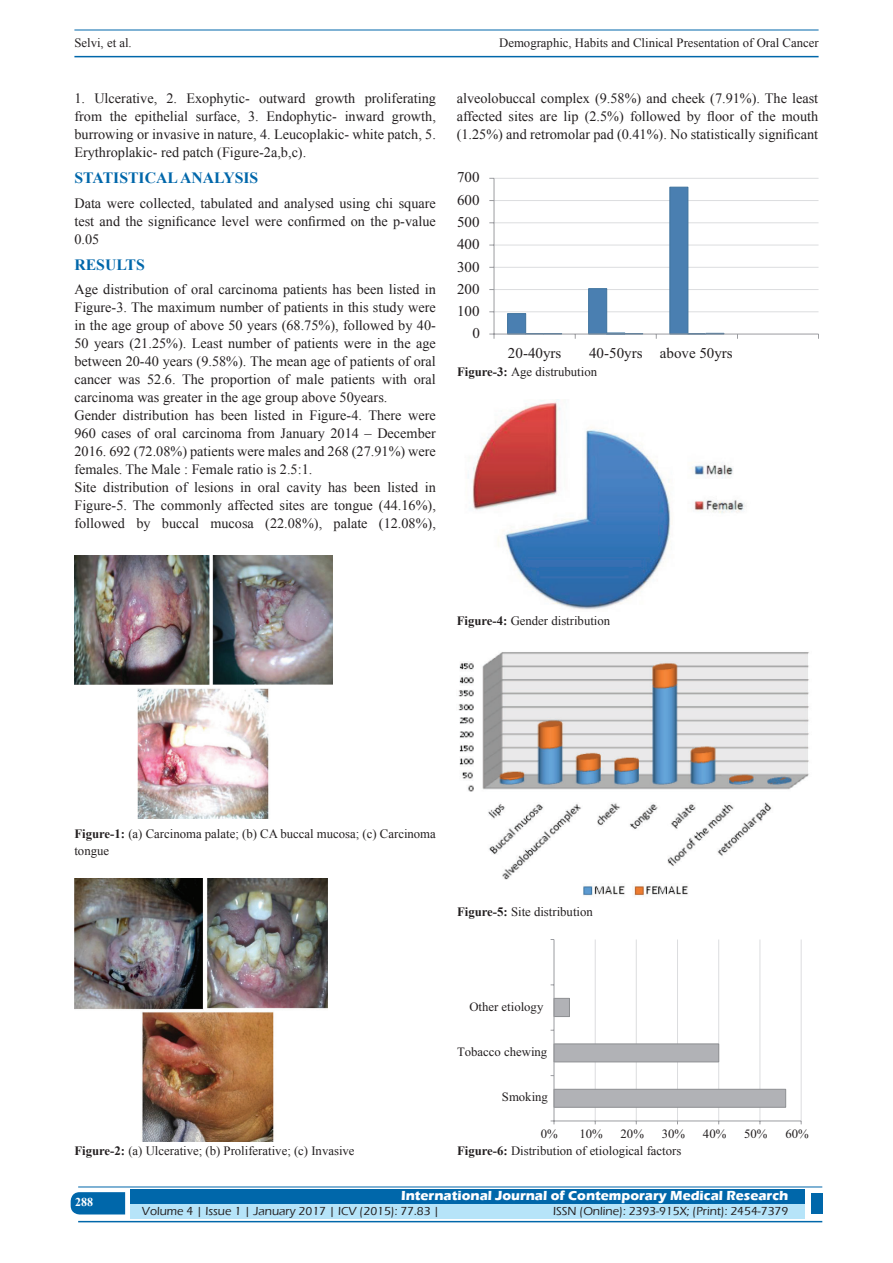
<style>
.page{position:relative;width:893px;height:1263px;background:#fff}
.page>*{position:absolute;margin:0;border:0;box-sizing:border-box;transform-origin:0 0}
.t1{font:700 15.75px "Times New Roman";color:#0067aa}
.t2{font:15px "Times New Roman";color:#231f20}
.TX_New{font:14.25px/18px "Times New Roman";color:#231f20;text-align:justify}
.t3{font:700 13.5px "Eras ITC";color:#fff}
.Legend{font:12.75px/16.5px "Times New Roman";color:#231f20}
.t4{font:500 12px "Eras ITC";color:#231f20}
.t5{font:700 12px "Times New Roman";color:#fff}
.s1{font-weight:700}
</style>
<div class="page">
<hr style="left:74px;top:30px;width:745px;height:1px;background:#0067aa">
<hr style="left:74px;top:56px;width:745px;height:1px;background:#0067aa">
<svg style="left:71px;top:1192px;width:54px;height:22px"></svg>
<div style="left:130px;top:1189px;width:674px;height:15px;background:#0067aa"></div>
<div style="left:130px;top:1204px;width:674px;height:15px;background:#b6e4f9"></div>
<hr style="left:78px;top:1186px;width:744px;height:1px;background:#0067aa">
<hr style="left:78px;top:1221px;width:744px;height:1px;background:#0067aa">
<div style="left:811px;top:1193px;width:11px;height:21px;background:#0067aa"></div>
<img style="left:74px;top:555px;width:259px;height:264px">
<img style="left:74px;top:878px;width:253px;height:264px">
<hr style="left:494px;top:311px;width:324px;height:1px;background:#dcdddf">
<hr style="left:494px;top:289px;width:324px;height:1px;background:#dcdddf">
<hr style="left:494px;top:267px;width:324px;height:1px;background:#dcdddf">
<hr style="left:494px;top:245px;width:324px;height:1px;background:#dcdddf">
<hr style="left:494px;top:222px;width:324px;height:1px;background:#dcdddf">
<hr style="left:494px;top:200px;width:324px;height:1px;background:#dcdddf">
<hr style="left:494px;top:178px;width:324px;height:1px;background:#dcdddf">
<div style="left:507px;top:313px;width:19px;height:21px;background:#4a7fb1;border:1px solid #3e729d"></div>
<div style="left:588px;top:288px;width:19px;height:46px;background:#4a7fb1;border:1px solid #3e729d"></div>
<div style="left:669px;top:187px;width:19px;height:147px;background:#4a7fb1;border:1px solid #3e729d"></div>
<svg style="left:525px;top:333px;width:37px;height:1px"></svg>
<svg style="left:606px;top:333px;width:37px;height:1px"></svg>
<svg style="left:688px;top:333px;width:36px;height:1px"></svg>
<hr style="left:494px;top:178px;width:1px;height:156px;background:#9b9ca0">
<hr style="left:494px;top:334px;width:324px;height:1px;background:#9b9ca0">
<svg style="left:489px;top:334px;width:6px;height:5px"></svg>
<img style="left:468px;top:399px;width:278px;height:211px">
<img style="left:458px;top:652px;width:351px;height:244px">
<hr style="left:595px;top:939px;width:1px;height:182px;background:#dcdddf">
<hr style="left:636px;top:939px;width:1px;height:182px;background:#dcdddf">
<hr style="left:677px;top:939px;width:1px;height:182px;background:#dcdddf">
<hr style="left:718px;top:939px;width:1px;height:182px;background:#dcdddf">
<hr style="left:760px;top:939px;width:1px;height:182px;background:#dcdddf">
<hr style="left:801px;top:939px;width:1px;height:182px;background:#dcdddf">
<div style="left:554px;top:1089px;width:232px;height:19px;background:#b1b2b6;border:1px solid #8d8f92"></div>
<div style="left:554px;top:1043px;width:165px;height:19px;background:#b1b2b6;border:1px solid #8d8f92"></div>
<div style="left:554px;top:998px;width:16px;height:19px;background:#b1b2b6;border:1px solid #8d8f92"></div>
<hr style="left:554px;top:1120px;width:247px;height:1px;background:#9b9ca0">
<hr style="left:554px;top:939px;width:1px;height:182px;background:#9b9ca0">
<p class="Legend" style="left:74px;top:35px;width:59px">Selvi, et al.</p>
<p class="Legend" style="left:499px;top:35px;width:321px">Demographic, Habits and Clinical Presentation of Oral Cancer</p>
<p class="TX_New" style="left:74px;top:89px;width:363px">1. Ulcerative, 2. Exophytic- outward growth proliferating from the epithelial surface, 3. Endophytic- inward growth, burrowing or invasive in nature, 4. Leucoplakic- white patch, 5.<br>Erythroplakic- red patch (Figure-2a,b,c).</p>
<h1 class="t1" style="left:74px;top:167px;width:185px">STATISTICAL ANALYSIS</h1>
<p class="TX_New" style="left:74px;top:194px;width:363px">Data were collected, tabulated and analysed using chi square test and the significance level were confirmed on the p-value 0.05</p>
<h1 class="t1" style="left:74px;top:253px;width:72px">RESULTS</h1>
<p class="TX_New" style="left:74px;top:280px;width:363px">Age distribution of oral carcinoma patients has been listed in Figure-3. The maximum number of patients in this study were in the age group of above 50 years (68.75%), followed by 40- 50 years (21.25%). Least number of patients were in the age between 20-40 years (9.58%). The mean age of patients of oral cancer was 52.6. The proportion of male patients with oral carcinoma was greater in the age group above 50years.</p>
<p class="TX_New" style="left:74px;top:406px;width:363px">Gender distribution has been listed in Figure-4. There were 960 cases of oral carcinoma from January 2014 – December 2016. 692 (72.08%) patients were males and 268 (27.91%) were females. The Male : Female ratio is 2.5:1.</p>
<p class="TX_New" style="left:74px;top:478px;width:363px">Site distribution of lesions in oral cavity has been listed in Figure-5. The commonly affected sites are tongue (44.16%), followed by buccal mucosa (22.08%), palate (12.08%),</p>
<p class="TX_New" style="left:457px;top:89px;width:363px">alveolobuccal complex (9.58%) and cheek (7.91%). The least affected sites are lip (2.5%) followed by floor of the mouth (1.25%) and retromolar pad (0.41%). No statistically significant</p>
<p class="t2" style="left:457px;top:167px;width:24px">700</p>
<p class="t2" style="left:457px;top:190px;width:24px">600</p>
<p class="t2" style="left:457px;top:212px;width:24px">500</p>
<p class="t2" style="left:457px;top:234px;width:24px">400</p>
<p class="t2" style="left:457px;top:256px;width:24px">300</p>
<p class="t2" style="left:457px;top:279px;width:24px">200</p>
<p class="t2" style="left:457px;top:301px;width:24px">100</p>
<p class="t2" style="left:472px;top:323px;width:9px">0</p>
<p class="t2" style="left:508px;top:343px;width:55px">20-40yrs</p>
<p class="t2" style="left:589px;top:343px;width:145px">40-50yrs above 50yrs</p>
<p class="Legend" style="left:457px;top:363px;width:142px"><span class="s1">Figure-3:</span> Age distrubution</p>
<p class="Legend" style="left:457px;top:612px;width:155px"><span class="s1">Figure-4:</span> Gender distribution</p>
<p class="Legend" style="left:74px;top:826px;width:363px"><span class="s1">Figure-1:</span> (a) Carcinoma palate; (b) CA buccal mucosa; (c) Carcinoma tongue</p>
<p class="Legend" style="left:457px;top:903px;width:137px"><span class="s1">Figure-5:</span> Site distribution</p>
<p class="Legend" style="left:74px;top:1142px;width:282px"><span class="s1">Figure-2:</span> (a) Ulcerative; (b) Proliferative; (c) Invasive</p>
<p class="Legend" style="left:469px;top:998px;width:76px">Other etiology</p>
<p class="Legend" style="left:457px;top:1043px;width:92px">Tobacco chewing</p>
<p class="Legend" style="left:502px;top:1089px;width:48px">Smoking</p>
<p class="Legend" style="left:541px;top:1125px;width:18px">0%</p>
<p class="Legend" style="left:579px;top:1125px;width:25px">10%</p>
<p class="Legend" style="left:621px;top:1125px;width:25px">20%</p>
<p class="Legend" style="left:662px;top:1125px;width:25px">30%</p>
<p class="Legend" style="left:703px;top:1125px;width:25px">40%</p>
<p class="Legend" style="left:744px;top:1125px;width:25px">50%</p>
<p class="Legend" style="left:785px;top:1125px;width:25px">60%</p>
<p class="Legend" style="left:457px;top:1142px;width:226px"><span class="s1">Figure-6:</span> Distribution of etiological factors</p>
<h4 class="t5" style="left:75px;top:1194px;width:19px">288</h4>
<p class="t3" style="left:401px;top:1188px;width:389px">International Journal of Contemporary Medical Research</p>
<p class="t4" style="left:142px;top:1204px;width:299px">Volume 4 | Issue 1 | January 2017 | ICV (2015): 77.83 |</p>
<p class="t4" style="left:553px;top:1204px;width:237px">ISSN (Online): 2393-915X; (Print): 2454-7379</p>
</div>
